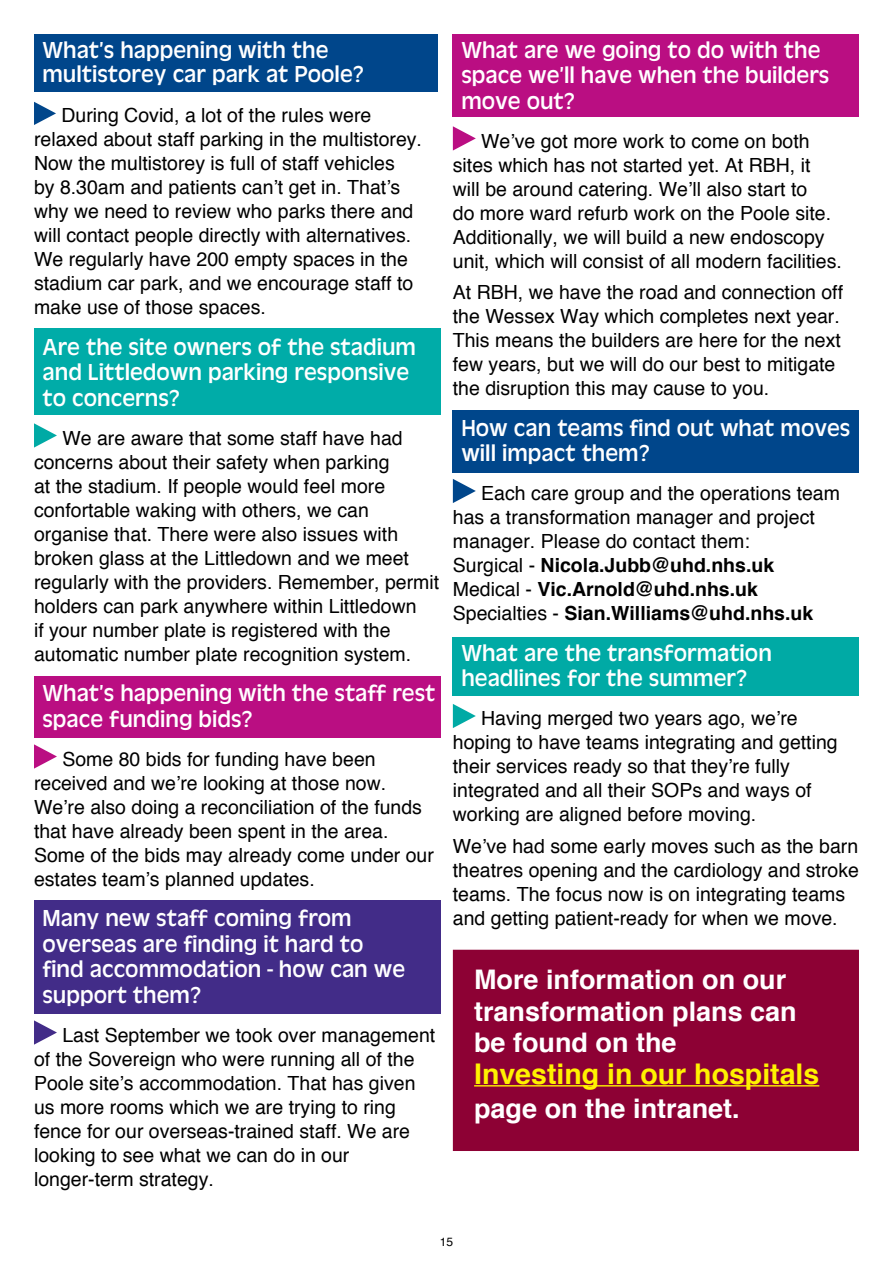
<style>
.page{position:relative;width:893px;height:1263px;background:#fff}
.page>*{position:absolute;margin:0;border:0;box-sizing:border-box;transform-origin:0 0}
.t1{font:700 28.5px "Helvetica";color:#fff200}
.t2{font:700 27px/31.5px "Helvetica";color:#fff}
.t3{font:24px/25.5px "Antique Oli";color:#fff}
.t4{font:19.5px/24px "Helvetica";color:#000}
.t5{font:12px "Helvetica";color:#000}
.s1{font-weight:700}
</style>
<div class="page">
<div style="left:453px;top:950px;width:406px;height:201px;background:#8d0134"></div>
<div style="left:453px;top:410px;width:406px;height:62px;background:#00468b"></div>
<div style="left:34px;top:900px;width:406px;height:114px;background:#422c88"></div>
<div style="left:34px;top:328px;width:406px;height:87px;background:#00aca8"></div>
<div style="left:453px;top:637px;width:406px;height:58px;background:#00aaa5"></div>
<div style="left:453px;top:35px;width:406px;height:82px;background:#ba0e82"></div>
<div style="left:34px;top:676px;width:406px;height:62px;background:#ba0e82"></div>
<div style="left:34px;top:35px;width:403px;height:57px;background:#00468b"></div>
<svg style="left:34px;top:102px;width:22px;height:23px"></svg>
<svg style="left:34px;top:423px;width:23px;height:25px"></svg>
<svg style="left:34px;top:744px;width:23px;height:25px"></svg>
<svg style="left:34px;top:1020px;width:23px;height:25px"></svg>
<hr style="left:474px;top:1085px;width:345px;height:1px;background:#fff200">
<svg style="left:453px;top:126px;width:23px;height:25px"></svg>
<svg style="left:453px;top:479px;width:23px;height:24px"></svg>
<svg style="left:453px;top:704px;width:23px;height:24px"></svg>
<p class="t3" style="left:43px;top:38px;width:323px;line-height:24px">What’s happening with the multistorey car park at Poole?</p>
<p class="t4" style="left:34px;top:104px;width:390px;text-indent:27px">During Covid, a lot of the rules were relaxed about staff parking in the multistorey.<br>Now the multistorey is full of staff vehicles<br>by 8.30am and patients can’t get in. That’s why we need to review who parks there and will contact people directly with alternatives.<br>We regularly have 200 empty spaces in the stadium car park, and we encourage staff to make use of those spaces.</p>
<p class="t3" style="left:43px;top:334px;width:375px">Are the site owners of the stadium and Littledown parking responsive to concerns?</p>
<p class="t4" style="left:34px;top:426px;width:407px;text-indent:28px">We are aware that some staff have had concerns about their safety when parking<br>at the stadium. If people would feel more confortable waking with others, we can organise that. There were also issues with broken glass at the Littledown and we meet regularly with the providers. Remember, permit holders can park anywhere within Littledown<br>if your number plate is registered with the automatic number plate recognition system.</p>
<p class="t3" style="left:43px;top:681px;width:394px">What’s happening with the staff rest space funding bids?</p>
<p class="t4" style="left:34px;top:747px;width:401px;text-indent:28px">Some 80 bids for funding have been received and we’re looking at those now.<br>We’re also doing a reconciliation of the funds that have already been spent in the area.<br>Some of the bids may already come under our estates team’s planned updates.</p>
<p class="t3" style="left:43px;top:906px;width:364px">Many new staff coming from overseas are finding it hard to find accommodation - how can we support them?</p>
<p class="t4" style="left:34px;top:1023px;width:403px;text-indent:28px">Last September we took over management of the Sovereign who were running all of the Poole site’s accommodation. That has given us more rooms which we are trying to ring fence for our overseas-trained staff. We are looking to see what we can do in our longer-term strategy.</p>
<p class="t3" style="left:461px;top:37px;width:369px">What are we going to do with the space we’ll have when the builders move out?</p>
<p class="t4" style="left:453px;top:129px;width:391px;text-indent:28px">We’ve got more work to come on both sites which has not started yet. At RBH, it will be around catering. We’ll also start to<br>do more ward refurb work on the Poole site.<br>Additionally, we will build a new endoscopy unit, which will consist of all modern facilities.</p>
<p class="t4" style="left:453px;top:281px;width:392px">At RBH, we have the road and connection off the Wessex Way which completes next year.<br>This means the builders are here for the next few years, but we will do our best to mitigate the disruption this may cause to you.</p>
<p class="t3" style="left:461px;top:415px;width:390px">How can teams find out what moves will impact them?</p>
<p class="t4" style="left:453px;top:482px;width:389px;text-indent:28px">Each care group and the operations team has a transformation manager and project manager. Please do contact them:<br>Surgical - <span class="s1">Nicola.Jubb@uhd.nhs.uk </span>Medical - <span class="s1">Vic.Arnold@uhd.nhs.uk </span>Specialties - <span class="s1">Sian.Williams@uhd.nhs.uk</span></p>
<p class="t3" style="left:461px;top:640px;width:312px">What are the transformation headlines for the summer?</p>
<p class="t4" style="left:453px;top:707px;width:386px;text-indent:28px">Having merged two years ago, we’re hoping to have teams integrating and getting their services ready so that they’re fully integrated and all their SOPs and ways of working are aligned before moving.</p>
<p class="t4" style="left:453px;top:834px;width:408px">We’ve had some early moves such as the barn theatres opening and the cardiology and stroke teams. The focus now is on integrating teams and getting patient-ready for when we move.</p>
<h2 class="t2" style="left:474px;top:964px;width:324px">More information on our transformation plans can be found on the</h2>
<h1 class="t1" style="left:474px;top:1051px;width:347px">Investing in our hospitals</h1>
<h2 class="t2" style="left:474px;top:1093px;width:267px">page on the intranet.</h2>
<p class="t5" style="left:440px;top:1233px;width:15px">15</p>
</div>
